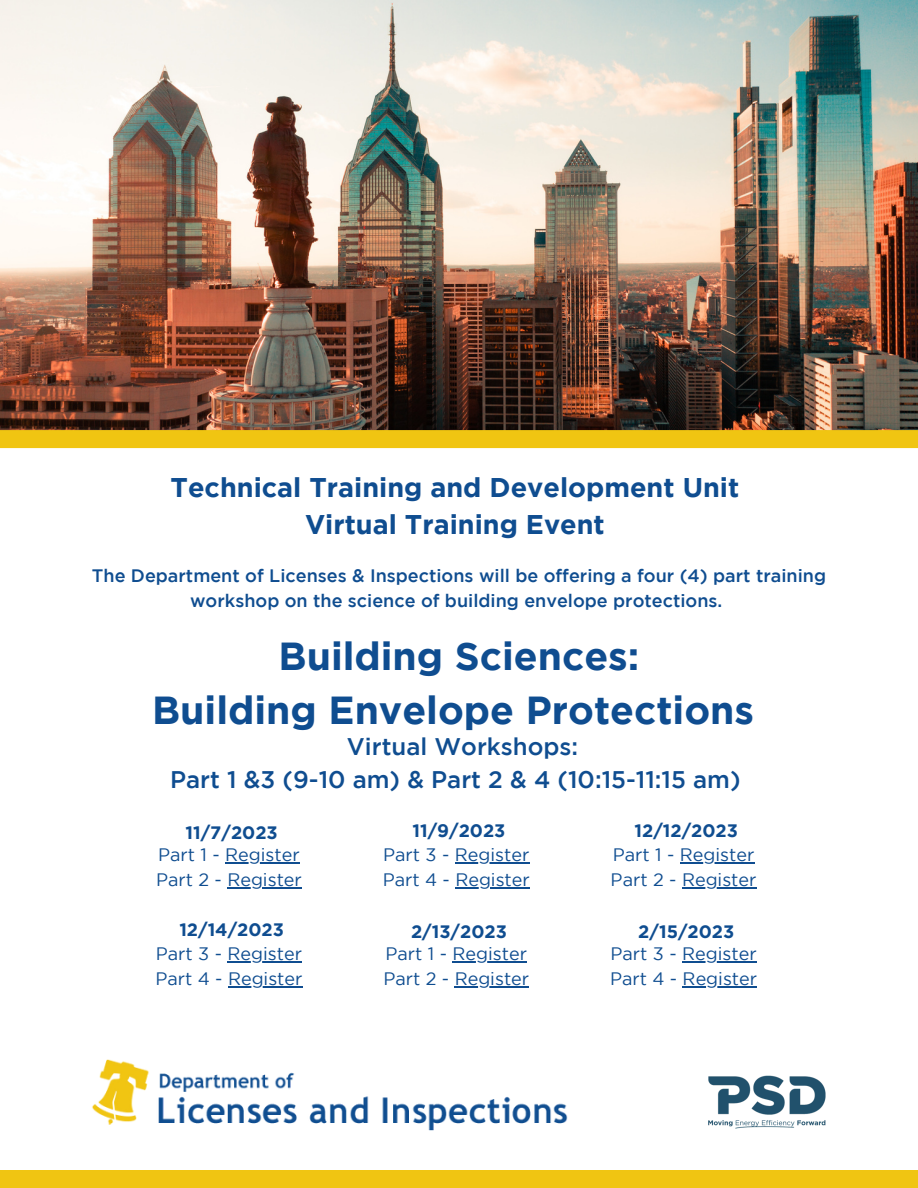
<style>
.page{position:relative;width:918px;height:1188px;background:#fff}
.page>*{position:absolute;margin:0;border:0;box-sizing:border-box;transform-origin:0 0}
.t1{font:700 39px "Gotham";color:#0f4d90}
.t2{font:700 27px "Gotham";color:#0f4d90}
.t3{font:500 24px "Gotham";color:#0f4d90}
.t4{font:18px "Gotham";color:#0f4d90}
.t5{font:500 18px/24.8px "Gotham";color:#0f4d90;text-align:center}
.t6{font:700 18px "Gotham";color:#0f4d90}
</style>
<div class="page">
<img style="left:0;top:0;width:918px;height:430px">
<img style="left:92px;top:1059px;width:476px;height:71px">
<img style="left:709px;top:1075px;width:117px;height:54px">
<div style="left:0;top:430px;width:918px;height:18px;background:#f0c512"></div>
<div style="left:0;top:1170px;width:918px;height:18px;background:#f0c512"></div>
<hr style="left:225px;top:863px;width:75px;height:1px;background:#0f4d90">
<hr style="left:227px;top:887px;width:75px;height:1px;background:#0f4d90">
<hr style="left:227px;top:962px;width:75px;height:1px;background:#0f4d90">
<hr style="left:228px;top:986px;width:75px;height:1px;background:#0f4d90">
<hr style="left:455px;top:863px;width:74px;height:1px;background:#0f4d90">
<hr style="left:455px;top:887px;width:75px;height:1px;background:#0f4d90">
<hr style="left:453px;top:962px;width:74px;height:1px;background:#0f4d90">
<hr style="left:455px;top:986px;width:74px;height:1px;background:#0f4d90">
<hr style="left:680px;top:863px;width:74px;height:1px;background:#0f4d90">
<hr style="left:682px;top:887px;width:75px;height:1px;background:#0f4d90">
<hr style="left:682px;top:962px;width:75px;height:1px;background:#0f4d90">
<hr style="left:683px;top:986px;width:74px;height:1px;background:#0f4d90">
<p class="t2" style="left:171px;top:477px;width:570px">Technical Training and Development Unit</p>
<p class="t2" style="left:305px;top:515px;width:301px">Virtual Training Event</p>
<p class="t5" style="left:92px;top:565px;width:736px">The Department of Licenses &amp; Inspections will be offering a four (4) part training workshop on the science of building envelope protections.</p>
<p class="t1" style="left:279px;top:642px;width:362px">Building Sciences:</p>
<p class="t1" style="left:152px;top:696px;width:603px">Building Envelope Protections</p>
<p class="t3" style="left:347px;top:738px;width:233px">Virtual Workshops:</p>
<p class="t3" style="left:170px;top:771px;width:572px">Part 1 &amp;3 (9-10 am) &amp; Part 2 &amp; 4 (10:15-11:15 am)</p>
<p class="t6" style="left:186px;top:822px;width:94px">11/7/2023</p>
<p class="t4" style="left:158px;top:848px;width:143px">Part 1 - Register</p>
<p class="t4" style="left:156px;top:873px;width:147px">Part 2 - Register</p>
<p class="t6" style="left:179px;top:923px;width:106px">12/14/2023</p>
<p class="t4" style="left:156px;top:947px;width:148px">Part 3 - Register</p>
<p class="t4" style="left:155px;top:972px;width:149px">Part 4 - Register</p>
<p class="t6" style="left:413px;top:824px;width:94px">11/9/2023</p>
<p class="t4" style="left:383px;top:848px;width:148px">Part 3 - Register</p>
<p class="t4" style="left:383px;top:873px;width:149px">Part 4 - Register</p>
<p class="t6" style="left:411px;top:921px;width:97px">2/13/2023</p>
<p class="t4" style="left:386px;top:947px;width:143px">Part 1 - Register</p>
<p class="t4" style="left:383px;top:972px;width:147px">Part 2 - Register</p>
<p class="t6" style="left:635px;top:824px;width:105px">12/12/2023</p>
<p class="t4" style="left:613px;top:848px;width:143px">Part 1 - Register</p>
<p class="t4" style="left:611px;top:873px;width:147px">Part 2 - Register</p>
<p class="t6" style="left:638px;top:921px;width:97px">2/15/2023</p>
<p class="t4" style="left:611px;top:947px;width:148px">Part 3 - Register</p>
<p class="t4" style="left:610px;top:972px;width:149px">Part 4 - Register</p>
</div>
